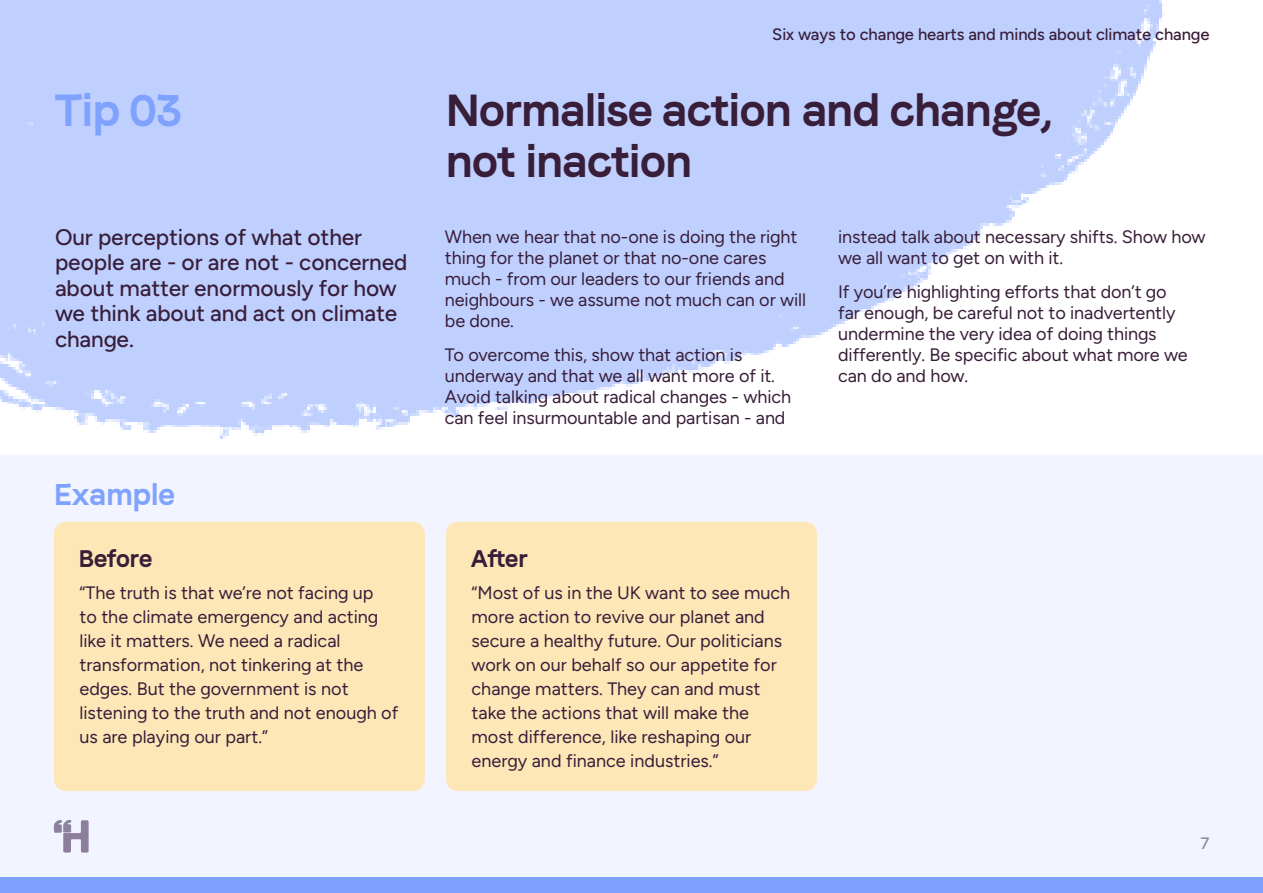
<style>
.page{position:relative;width:1263px;height:893px;background:#fff}
.page>*{position:absolute;margin:0;border:0;box-sizing:border-box;transform-origin:0 0}
.Tips_headings{font:44.85px/51px "Faro Bold Lucky";letter-spacing:-.01em;color:#391e3a}
.t1{font:44.85px "Faro Bold Lucky";color:#80a2ff}
.t2{font:30px "Faro Bold Lucky";color:#80a2ff}
.t3{font:24px "Faro Bold Lucky";color:#391e3a}
.Stand_First_Text{font:300 22.5px/25.5px "Figtree";letter-spacing:-.005em;color:#391e3a}
.Body_Text{font:300 18px/24px "Figtree";letter-spacing:-.005em;color:#391e3a}
.t4{font:300 16.5px "Figtree";letter-spacing:-.005em;color:#391e3a}
</style>
<div class="page">
<img style="left:0;top:0;width:1164px;height:438px">
<svg style="left:0;top:0;width:1137px;height:392px;background:#c7d6ff"></svg>
<div style="left:0;top:455px;width:1263px;height:422px;background:#f2f5ff"></div>
<div style="left:54px;top:522px;width:371px;height:269px;background:#fde7b7;border-radius:11px"></div>
<div style="left:446px;top:522px;width:371px;height:269px;background:#fde7b7;border-radius:11px"></div>
<div style="left:0;top:877px;width:1263px;height:16px;background:#80a2ff"></div>
<p class="t1" style="left:55px;top:76px;width:128px">Tip 03</p>
<p class="t4" style="left:772px;top:25px;width:439px">Six ways to change hearts and minds about climate change</p>
<p class="Tips_headings" style="left:446px;top:81px;width:608px">Normalise action and change, not inaction</p>
<p class="Stand_First_Text" style="left:55px;top:224px;width:354px">Our perceptions of what other people are - or are not - concerned about matter enormously for how we think about and act on climate change.</p>
<p class="Body_Text" style="left:445px;top:227px;width:363px;line-height:21px">When we hear that no-one is doing the right thing for the planet or that no-one cares much - from our leaders to our friends and neighbours - we assume not much can or will be done.</p>
<p class="Body_Text" style="left:445px;top:344px;width:348px;line-height:21px">To overcome this, show that action is underway and that we all want more of it.<br>Avoid talking about radical changes - which can feel insurmountable and partisan - and</p>
<p class="t2" style="left:54px;top:472px;width:122px">Example</p>
<p class="t3" style="left:79px;top:540px;width:75px">Before</p>
<p class="t3" style="left:471px;top:540px;width:58px">After</p>
<p class="Body_Text" style="left:79px;top:581px;width:320px">“The truth is that we’re not facing up<br>to the climate emergency and acting like it matters. We need a radical transformation, not tinkering at the edges. But the government is not listening to the truth and not enough of us are playing our part.”</p>
<p class="Body_Text" style="left:472px;top:581px;width:320px">“Most of us in the UK want to see much more action to revive our planet and secure a healthy future. Our politicians work on our behalf so our appetite for change matters. They can and must take the actions that will make the most difference, like reshaping our energy and finance industries.”</p>
<p class="Body_Text" style="left:838px;top:227px;width:369px;line-height:21px">instead talk about necessary shifts. Show how we all want to get on with it.</p>
<p class="Body_Text" style="left:838px;top:281px;width:351px;line-height:21px">If you’re highlighting efforts that don’t go far enough, be careful not to inadvertently undermine the very idea of doing things differently. Be specific about what more we can do and how.</p>
<p class="t4" style="left:1200px;top:834px;width:10px">7</p>
</div>
